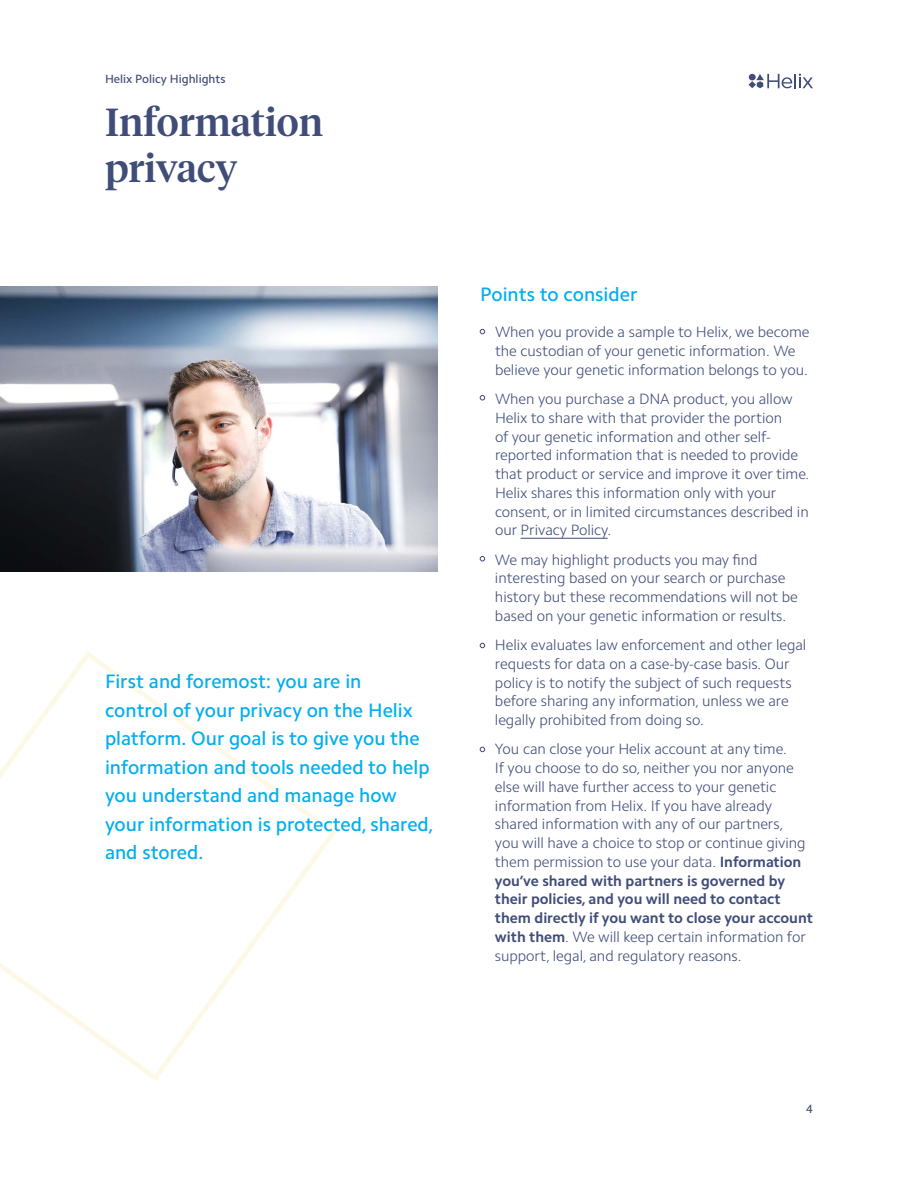
<style>
.page{position:relative;width:918px;height:1188px;background:#fff}
.page>*{position:absolute;margin:0;border:0;box-sizing:border-box;transform-origin:0 0}
.t1{font:500 39px/46.8px "Tiempos Headline";color:#404d78}
.t2{font:500 19.5px/28.5px "Camphor Std";color:#00aeef}
.t3{font:300 15px/18.8px "Camphor Std";letter-spacing:-.005em;color:#404d78}
.t4{font:500 12px "Camphor Std";color:#404d78}
.s1{font-weight:700}
</style>
<div class="page">
<svg style="left:748px;top:74px;width:65px;height:14px"></svg>
<svg style="left:0;top:651px;width:336px;height:430px"></svg>
<img style="left:0;top:286px;width:438px;height:285px">
<hr style="left:521px;top:538px;width:87px;height:1px;background:#404d78">
<svg style="left:480px;top:395px;width:5px;height:5px"></svg>
<svg style="left:480px;top:556px;width:5px;height:5px"></svg>
<svg style="left:480px;top:643px;width:5px;height:5px"></svg>
<svg style="left:480px;top:747px;width:5px;height:5px"></svg>
<svg style="left:480px;top:329px;width:5px;height:5px"></svg>
<p class="t4" style="left:105px;top:72px;width:122px">Helix Policy Highlights</p>
<h1 class="t1" style="left:105px;top:96px;width:220px">Information privacy</h1>
<h2 class="t2" style="left:105px;top:667px;width:330px">First and foremost: you are in<br>control of your privacy on the Helix platform. Our goal is to give you the information and tools needed to help you understand and manage how your information is protected, shared, and stored.</h2>
<h2 class="t2" style="left:480px;top:280px;width:159px">Points to consider</h2>
<p class="t3" style="left:495px;top:323px;width:316px">When you provide a sample to Helix, we become the custodian of your genetic information. We believe your genetic information belongs to you.</p>
<p class="t3" style="left:495px;top:390px;width:316px">When you purchase a DNA product, you allow Helix to share with that provider the portion<br>of your genetic information and other self&shy;reported information that is needed to provide that product or service and improve it over time.<br>Helix shares this information only with your consent, or in limited circumstances described in our Privacy Policy.</p>
<p class="t3" style="left:495px;top:550px;width:304px">We may highlight products you may find interesting based on your search or purchase history but these recommendations will not be based on your genetic information or results.</p>
<p class="t3" style="left:495px;top:636px;width:313px">Helix evaluates law enforcement and other legal requests for data on a case-by-case basis. Our policy is to notify the subject of such requests before sharing any information, unless we are legally prohibited from doing so.</p>
<p class="t3" style="left:495px;top:740px;width:320px">You can close your Helix account at any time.<br>If you choose to do so, neither you nor anyone else will have further access to your genetic information from Helix. If you have already shared information with any of our partners,<br>you will have a choice to stop or continue giving them permission to use your data. <span class="s1">Information you’ve shared with partners is governed by their policies, and you will need to contact them directly if you want to close your account with them</span>. We will keep certain information for support, legal, and regulatory reasons.</p>
<p class="t4" style="left:806px;top:1102px;width:8px">4</p>
</div>
